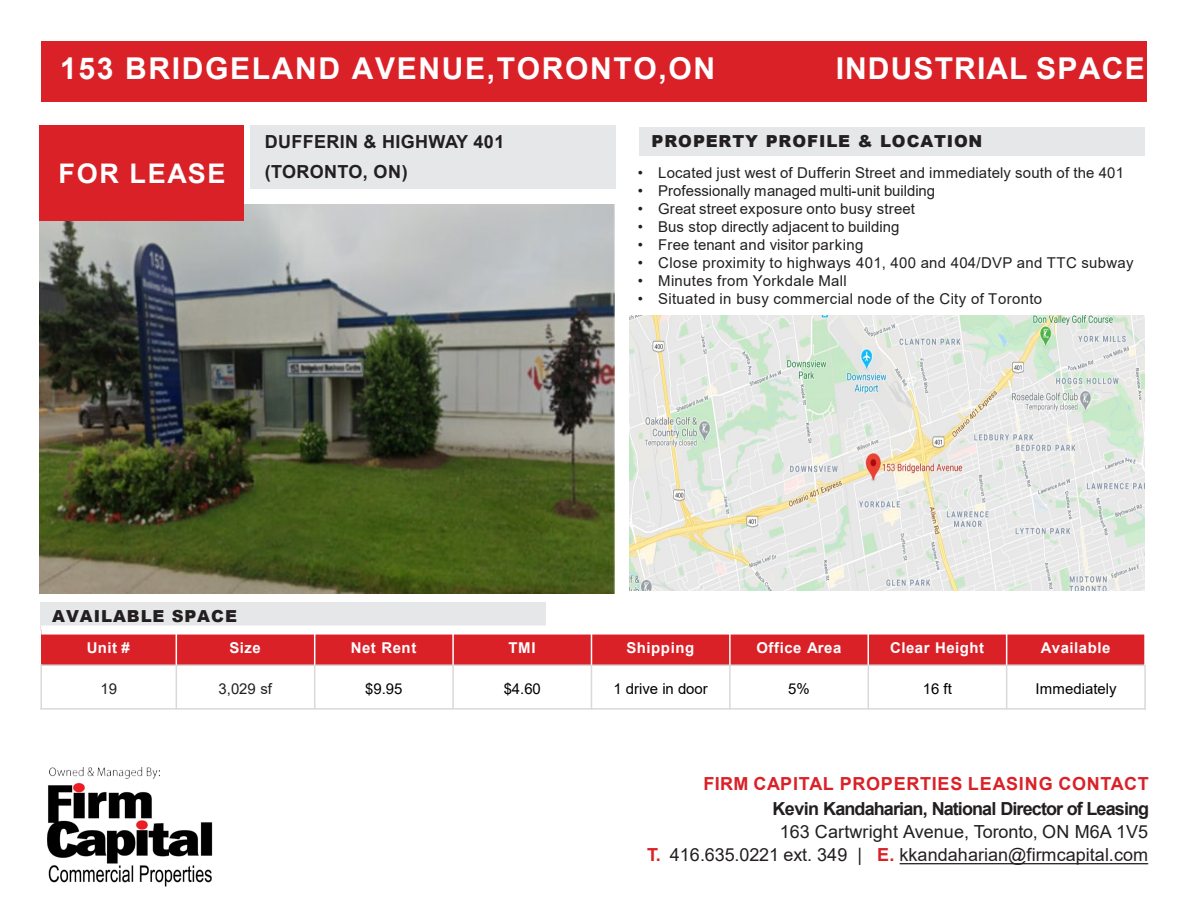
<style>
.page{position:relative;width:1188px;height:918px;background:#fff}
.page>*{position:absolute;margin:0;border:0;box-sizing:border-box;transform-origin:0 0}
.t1{font:700 36px "Arial";letter-spacing:.03em;color:#fff}
.t2{font:700 30px "Arial";letter-spacing:.055em;color:#fff}
.t3{font:700 27px "Arial";letter-spacing:.06em;color:#fff}
.t4{font:18px "Arial";letter-spacing:.005em;color:#231f20}
.t5{font:700 18px "Arial";letter-spacing:-.045em;color:#231f20}
.t6{font:700 18px "Arial";letter-spacing:.04em;color:#da2128}
.t7{font:700 18px "Arial";letter-spacing:.02em;color:#231f20}
.t8{font:900 16.5px "Arial";letter-spacing:.05em;color:#231f20}
.t9{font:15px "Arial";letter-spacing:.01em;color:#231f20}
.t10{font:700 15px "Arial";letter-spacing:.035em;color:#fff}
.t11{font:15px "Arial";color:#000}
.s1{font-weight:700;color:#da2128}
</style>
<div class="page">
<img style="left:39px;top:204px;width:576px;height:389px">
<div style="left:250px;top:125px;width:366px;height:63px;background:#e6e7e8"></div>
<div style="left:639px;top:127px;width:506px;height:28px;background:#e6e7e8"></div>
<img style="left:49px;top:768px;width:110px;height:10px">
<img style="left:47px;top:782px;width:166px;height:104px">
<svg style="left:900px;top:863px;width:248px;height:1px"></svg>
<div style="left:40px;top:602px;width:506px;height:29px;background:#e6e7e8"></div>
<div style="left:41px;top:41px;width:1106px;height:60px;background:#da2128"></div>
<div style="left:40px;top:125px;width:204px;height:96px;background:#da2128"></div>
<div style="left:41px;top:630px;width:135px;height:35px;background:#da2128"></div>
<div style="left:176px;top:630px;width:139px;height:35px;background:#da2128"></div>
<div style="left:315px;top:630px;width:138px;height:35px;background:#da2128"></div>
<div style="left:453px;top:630px;width:138px;height:35px;background:#da2128"></div>
<div style="left:591px;top:630px;width:139px;height:35px;background:#da2128"></div>
<div style="left:730px;top:630px;width:138px;height:35px;background:#da2128"></div>
<div style="left:868px;top:630px;width:139px;height:35px;background:#da2128"></div>
<div style="left:1007px;top:630px;width:138px;height:35px;background:#da2128"></div>
<hr style="left:176px;top:626px;width:1px;height:39px;background:#fff">
<hr style="left:176px;top:665px;width:1px;height:45px;background:#d9d9d9">
<hr style="left:314px;top:626px;width:1px;height:39px;background:#fff">
<hr style="left:314px;top:665px;width:1px;height:45px;background:#d9d9d9">
<hr style="left:452px;top:626px;width:2px;height:39px;background:#fff">
<hr style="left:452px;top:665px;width:2px;height:45px;background:#d9d9d9">
<hr style="left:591px;top:626px;width:1px;height:39px;background:#fff">
<hr style="left:591px;top:665px;width:1px;height:45px;background:#d9d9d9">
<hr style="left:729px;top:626px;width:2px;height:39px;background:#fff">
<hr style="left:729px;top:665px;width:2px;height:45px;background:#d9d9d9">
<hr style="left:868px;top:626px;width:1px;height:39px;background:#fff">
<hr style="left:868px;top:665px;width:1px;height:45px;background:#d9d9d9">
<hr style="left:1006px;top:626px;width:1px;height:39px;background:#fff">
<hr style="left:1006px;top:665px;width:1px;height:45px;background:#d9d9d9">
<hr style="left:40px;top:664px;width:1106px;height:2px;background:#d9d9d9">
<hr style="left:40px;top:664px;width:2px;height:46px;background:#d9d9d9">
<hr style="left:1144px;top:626px;width:2px;height:39px;background:#fff">
<hr style="left:1144px;top:665px;width:2px;height:45px;background:#d9d9d9">
<div style="left:41px;top:626px;width:135px;height:9px;background:#fff"></div>
<div style="left:176px;top:626px;width:970px;height:9px;background:#fff"></div>
<hr style="left:40px;top:708px;width:1106px;height:2px;background:#d9d9d9">
<img style="left:629px;top:315px;width:516px;height:275px">
<h1 class="t2" style="left:60px;top:47px;width:656px">153 BRIDGELAND AVENUE,TORONTO,ON</h1>
<h1 class="t2" style="left:836px;top:47px;width:311px">INDUSTRIAL SPACE</h1>
<p class="t1" style="left:852px;top:54px;width:270px">RETAIL SPACE</p>
<p class="t8" style="left:652px;top:129px;width:332px">PROPERTY PROFILE &amp; LOCATION</p>
<p class="t7" style="left:265px;top:129px;width:241px">DUFFERIN &amp; HIGHWAY 401</p>
<p class="t7" style="left:265px;top:159px;width:144px">(TORONTO, ON)</p>
<p class="t3" style="left:164px;top:154px;width:59px">ASE</p>
<p class="t9" style="left:638px;top:162px;width:488px">• Located just west of Dufferin Street and immediately south of the 401</p>
<p class="t9" style="left:638px;top:180px;width:299px">• Professionally managed multi-unit building</p>
<p class="t9" style="left:638px;top:198px;width:279px">• Great street exposure onto busy street</p>
<p class="t9" style="left:638px;top:216px;width:263px">• Bus stop directly adjacent to building</p>
<p class="t9" style="left:638px;top:234px;width:227px">• Free tenant and visitor parking</p>
<p class="t9" style="left:638px;top:252px;width:497px">• Close proximity to highways 401, 400 and 404/DVP and TTC subway</p>
<p class="t9" style="left:638px;top:270px;width:210px">• Minutes from Yorkdale Mall</p>
<p class="t9" style="left:638px;top:288px;width:406px">• Situated in busy commercial node of the City of Toronto</p>
<h1 class="t3" style="left:59px;top:154px;width:168px">FOR LEASE</h1>
<p class="t8" style="left:52px;top:604px;width:186px">AVAILABLE SPACE</p>
<p class="t10" style="left:87px;top:637px;width:45px">Unit #</p>
<p class="t10" style="left:229px;top:637px;width:33px">Size</p>
<p class="t10" style="left:351px;top:637px;width:67px">Net Rent</p>
<p class="t10" style="left:508px;top:637px;width:29px">TMI</p>
<p class="t10" style="left:626px;top:637px;width:69px">Shipping</p>
<p class="t10" style="left:756px;top:637px;width:86px">Office Area</p>
<p class="t10" style="left:890px;top:637px;width:96px">Clear Height</p>
<p class="t10" style="left:1041px;top:637px;width:71px">Available</p>
<p class="t9" style="left:101px;top:679px;width:18px">19</p>
<p class="t9" style="left:219px;top:678px;width:55px">3,029 sf</p>
<p class="t11" style="left:365px;top:678px;width:39px">$9.95</p>
<p class="t11" style="left:504px;top:678px;width:39px">$4.60</p>
<p class="t11" style="left:613px;top:678px;width:96px">1 drive in door</p>
<p class="t11" style="left:788px;top:678px;width:23px">5%</p>
<p class="t11" style="left:923px;top:678px;width:31px">16 ft</p>
<p class="t11" style="left:1036px;top:678px;width:82px">Immediately</p>
<p class="t6" style="left:703px;top:771px;width:447px">FIRM CAPITAL PROPERTIES LEASING CONTACT</p>
<p class="t5" style="left:773px;top:796px;width:378px">Kevin Kandaharian, National Director of Leasing</p>
<p class="t4" style="left:780px;top:819px;width:370px">163 Cartwright Avenue, Toronto, ON M6A 1V5</p>
<p class="t4" style="left:647px;top:842px;width:502px"><span class="s1">T.</span> 416.635.0221 ext. 349 | <span class="s1">E.</span> kkandaharian@firmcapital.com</p>
</div>
